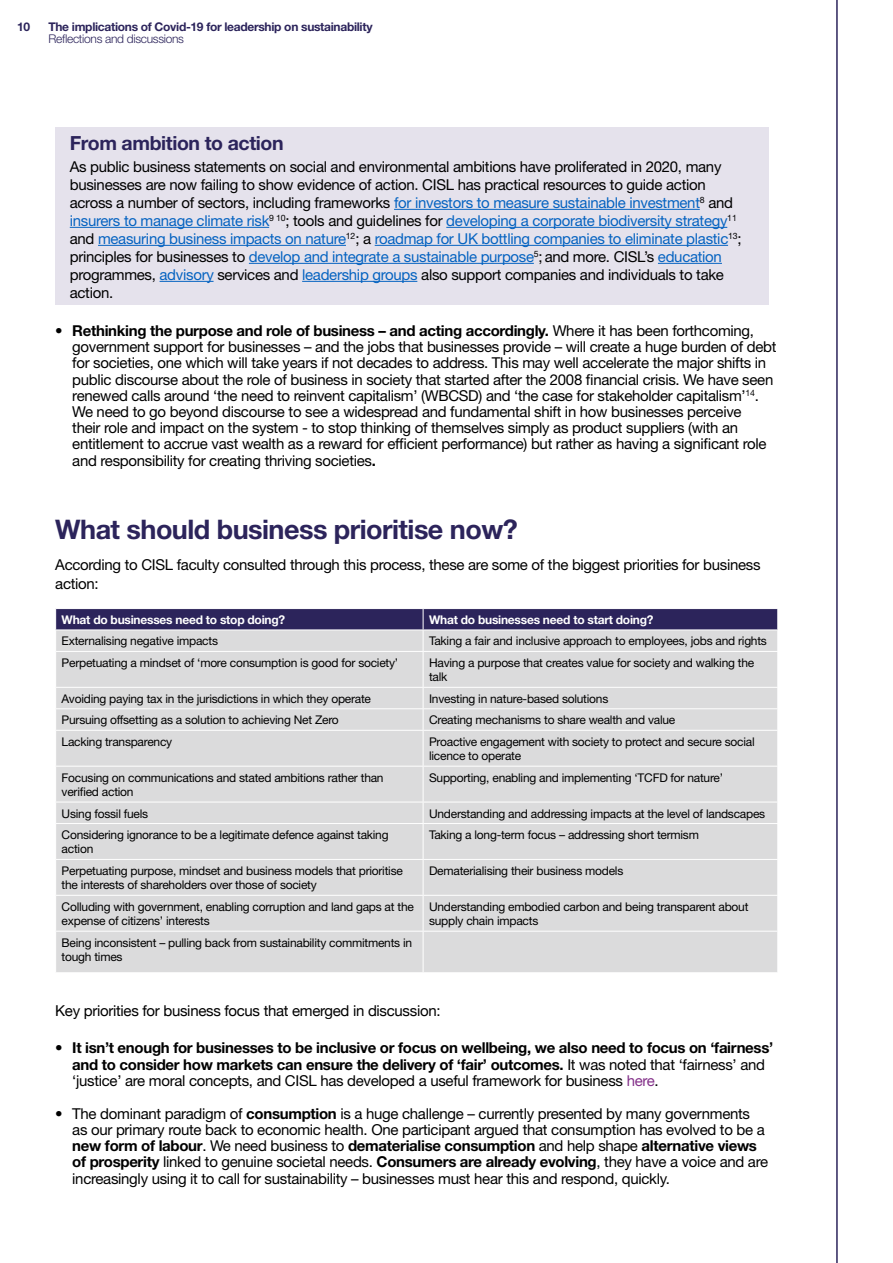
<style>
.page{position:relative;width:893px;height:1263px;background:#fff}
.page>*{position:absolute;margin:0;border:0;box-sizing:border-box;transform-origin:0 0}
.t1{font:700 27px "Helvetica Neue";letter-spacing:-.02em;color:#2c245b}
.t2{font:700 19.5px "Helvetica Neue";letter-spacing:-.02em;color:#2c245b}
.t3{font:15px/16.2px "Helvetica Neue";letter-spacing:-.02em;color:#000}
.t4{font:700 15px/16.2px "Helvetica Neue";letter-spacing:-.02em;color:#000}
.t5{font:15px "Helvetica Neue";letter-spacing:-.02em;color:#000}
.t6{font:12px/14.4px "Helvetica Neue";letter-spacing:-.02em;color:#000}
.t7{font:700 12px "Helvetica Neue";letter-spacing:-.02em;color:#fff}
.t8{font:700 12px "Helvetica Neue";letter-spacing:-.025em;color:#2c245b}
.t9{font:300 12px "Helvetica Neue";letter-spacing:-.025em;color:#2c245b}
.s1{color:#0563c1}
.s2{font-weight:700}
.s3{font-weight:400}
.s4{font-weight:400;color:#833089}
</style>
<div class="page">
<div style="left:55px;top:128px;width:714px;height:177px;background:#e5e2ec"></div>
<hr style="left:394px;top:209px;width:306px;height:1px;background:#0563c1">
<hr style="left:70px;top:227px;width:199px;height:1px;background:#0563c1">
<hr style="left:446px;top:227px;width:281px;height:1px;background:#0563c1">
<hr style="left:98px;top:245px;width:248px;height:1px;background:#0563c1">
<hr style="left:375px;top:245px;width:353px;height:1px;background:#0563c1">
<hr style="left:249px;top:263px;width:285px;height:1px;background:#0563c1">
<hr style="left:658px;top:263px;width:64px;height:1px;background:#0563c1">
<hr style="left:160px;top:281px;width:54px;height:1px;background:#0563c1">
<hr style="left:302px;top:281px;width:115px;height:1px;background:#0563c1">
<div style="left:56px;top:652px;width:721px;height:320px;background:#dbdbdc"></div>
<svg style="left:55px;top:608px;width:723px;height:43px;background:#8a86a0"></svg>
<hr style="left:423px;top:652px;width:1px;height:35px;background:#fff">
<hr style="left:55px;top:687px;width:368px;height:1px;background:#fff">
<hr style="left:423px;top:687px;width:355px;height:1px;background:#fff">
<hr style="left:55px;top:708px;width:368px;height:1px;background:#fff">
<hr style="left:423px;top:708px;width:355px;height:1px;background:#fff">
<svg style="left:423px;top:688px;width:1px;height:42px"></svg>
<hr style="left:55px;top:730px;width:368px;height:1px;background:#fff">
<hr style="left:423px;top:730px;width:355px;height:1px;background:#fff">
<hr style="left:423px;top:731px;width:1px;height:35px;background:#fff">
<hr style="left:55px;top:766px;width:368px;height:1px;background:#fff">
<hr style="left:423px;top:766px;width:355px;height:1px;background:#fff">
<hr style="left:423px;top:766px;width:1px;height:36px;background:#fff">
<hr style="left:55px;top:802px;width:368px;height:1px;background:#fff">
<hr style="left:423px;top:802px;width:355px;height:1px;background:#fff">
<svg style="left:423px;top:802px;width:1px;height:21px"></svg>
<hr style="left:55px;top:823px;width:368px;height:1px;background:#fff">
<hr style="left:423px;top:823px;width:355px;height:1px;background:#fff">
<hr style="left:423px;top:824px;width:1px;height:35px;background:#fff">
<hr style="left:55px;top:859px;width:368px;height:1px;background:#fff">
<hr style="left:423px;top:859px;width:355px;height:1px;background:#fff">
<hr style="left:423px;top:860px;width:1px;height:35px;background:#fff">
<hr style="left:55px;top:895px;width:368px;height:1px;background:#fff">
<hr style="left:423px;top:895px;width:355px;height:1px;background:#fff">
<hr style="left:423px;top:896px;width:1px;height:35px;background:#fff">
<hr style="left:55px;top:931px;width:368px;height:1px;background:#fff">
<hr style="left:423px;top:931px;width:355px;height:1px;background:#fff">
<hr style="left:423px;top:931px;width:1px;height:41px;background:#fff">
<hr style="left:836px;top:0;width:2px;height:1263px;background:#2c245b">
<p class="t8" style="left:17px;top:19px;width:15px">10</p>
<p class="t8" style="left:48px;top:19px;width:326px">The implications of Covid-19 for leadership on sustainability</p>
<p class="t9" style="left:48px;top:31px;width:137px">Reflections and discussions</p>
<h2 class="t2" style="left:70px;top:131px;width:215px">From ambition to action</h2>
<p class="t3" style="left:70px;top:157px;width:673px;line-height:18px">As public business statements on social and environmental ambitions have proliferated in 2020, many businesses are now failing to show evidence of action. CISL has practical resources to guide action across a number of sectors, including frameworks <span class="s1">for investors to measure sustainable investment</span><sup>8</sup> and <span class="s1">insurers to manage climate risk</span><sup>9</sup> <sup>10</sup>; tools and guidelines for <span class="s1">developing a corporate biodiversity strategy</span><sup>11 </sup>and <span class="s1">measuring business impacts on nature</span><sup>12</sup>; a <span class="s1">roadmap for UK bottling companies to eliminate plastic</span><sup>13</sup>; principles for businesses to <span class="s1">develop and integrate a sustainable purpose</span><sup>5</sup>;and more. CISL’s <span class="s1">education </span>programmes, <span class="s1">advisory</span> services and <span class="s1">leadership groups</span> also support companies and individuals to take action.</p>
<p class="t3" style="left:72px;top:322px;width:706px;text-indent:-17px"><span class="s2">• Rethinking the purpose and role of business – and acting accordingly.</span> Where it has been forthcoming, government support for businesses – and the jobs that businesses provide – will create a huge burden of debt for societies, one which will take years if not decades to address. This may well accelerate the major shifts in public discourse about the role of business in society that started after the 2008 financial crisis. We have seen renewed calls around ‘the need to reinvent capitalism’ (WBCSD) and ‘the case for stakeholder capitalism’<sup>14</sup>.<br>We need to go beyond discourse to see a widespread and fundamental shift in how businesses perceive<br>their role and impact on the system - to stop thinking of themselves simply as product suppliers (with an entitlement to accrue vast wealth as a reward for efficient performance) but rather as having a significant role and responsibility for creating thriving societies<span class="s2">.</span></p>
<h1 class="t1" style="left:55px;top:512px;width:464px">What should business prioritise now?</h1>
<p class="t3" style="left:55px;top:554px;width:707px;line-height:19.8px">According to CISL faculty consulted through this process, these are some of the biggest priorities for business action:</p>
<p class="t7" style="left:62px;top:612px;width:225px">What do businesses need to stop doing?</p>
<p class="t7" style="left:429px;top:612px;width:226px">What do businesses need to start doing?</p>
<p class="t6" style="left:62px;top:634px;width:158px">Externalising negative impacts</p>
<p class="t6" style="left:429px;top:634px;width:339px">Taking a fair and inclusive approach to employees, jobs and rights</p>
<p class="t6" style="left:62px;top:655px;width:338px">Perpetuating a mindset of ‘more consumption is good for society’</p>
<p class="t6" style="left:429px;top:655px;width:327px">Having a purpose that creates value for society and walking the talk</p>
<p class="t6" style="left:62px;top:691px;width:311px">Avoiding paying tax in the jurisdictions in which they operate</p>
<p class="t6" style="left:429px;top:691px;width:181px">Investing in nature-based solutions</p>
<p class="t6" style="left:62px;top:713px;width:279px">Pursuing offsetting as a solution to achieving Net Zero</p>
<p class="t6" style="left:429px;top:713px;width:248px">Creating mechanisms to share wealth and value</p>
<p class="t6" style="left:62px;top:734px;width:112px">Lacking transparency</p>
<p class="t6" style="left:429px;top:734px;width:327px">Proactive engagement with society to protect and secure social licence to operate</p>
<p class="t6" style="left:62px;top:770px;width:323px">Focusing on communications and stated ambitions rather than verified action</p>
<p class="t6" style="left:429px;top:770px;width:296px">Supporting, enabling and implementing ‘TCFD for nature’</p>
<p class="t6" style="left:62px;top:806px;width:88px">Using fossil fuels</p>
<p class="t6" style="left:429px;top:806px;width:338px">Understanding and addressing impacts at the level of landscapes</p>
<p class="t6" style="left:62px;top:827px;width:328px">Considering ignorance to be a legitimate defence against taking action</p>
<p class="t6" style="left:429px;top:827px;width:271px">Taking a long-term focus – addressing short termism</p>
<p class="t6" style="left:62px;top:863px;width:343px">Perpetuating purpose, mindset and business models that prioritise the interests of shareholders over those of society</p>
<p class="t6" style="left:429px;top:863px;width:196px">Dematerialising their business models</p>
<p class="t6" style="left:62px;top:899px;width:354px">Colluding with government, enabling corruption and land gaps at the expense of citizens’ interests</p>
<p class="t6" style="left:429px;top:899px;width:321px">Understanding embodied carbon and being transparent about supply chain impacts</p>
<p class="t6" style="left:62px;top:935px;width:352px">Being inconsistent – pulling back from sustainability commitments in tough times</p>
<p class="t5" style="left:55px;top:1000px;width:387px">Key priorities for business focus that emerged in discussion:</p>
<p class="t4" style="left:72px;top:1039px;width:702px;text-indent:-17px">• It isn’t enough for businesses to be inclusive or focus on wellbeing, we also need to focus on ‘fairness’ and to consider how markets can ensure the delivery of ‘fair’ outcomes. <span class="s3">It was noted that ‘fairness’ and ‘justice’ are moral concepts, and CISL has developed a useful framework for business</span> <span class="s4">here</span><span class="s3">.</span></p>
<p class="t3" style="left:72px;top:1105px;width:697px;text-indent:-17px">• The dominant paradigm of <span class="s2">consumption</span> is a huge challenge – currently presented by many governments as our primary route back to economic health. One participant argued that consumption has evolved to be a <span class="s2">new form of labour</span>. We need business to <span class="s2">dematerialise consumption</span> and help shape <span class="s2">alternative views of prosperity</span> linked to genuine societal needs. <span class="s2">Consumers are already evolving</span>, they have a voice and are increasingly using it to call for sustainability – businesses must hear this and respond, quickly.</p>
</div>
